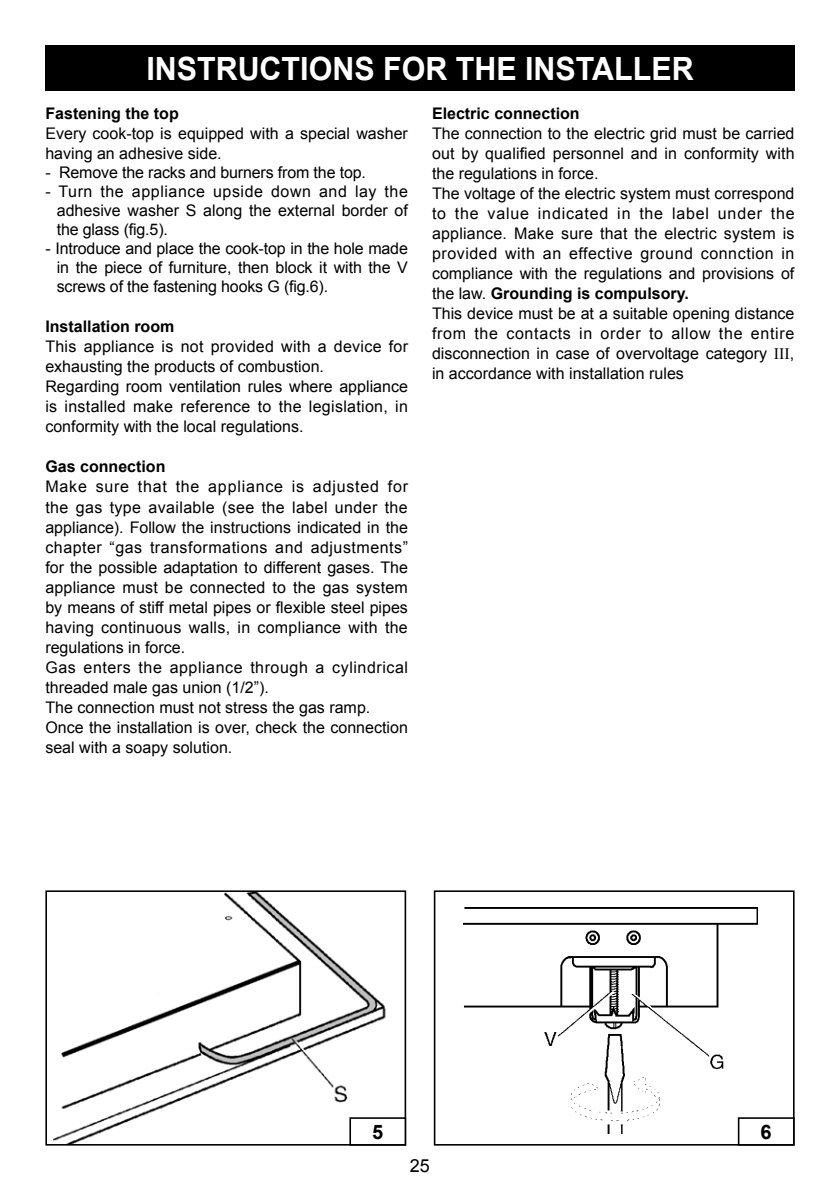
<style>
.page{position:relative;width:840px;height:1191px;background:#fff}
.page>*{position:absolute;margin:0;border:0;box-sizing:border-box;transform-origin:0 0}
.t1{font:700 32px "Arial";color:#fff;scale:.95 1}
.t2{font:700 20px "Arial";color:#000}
.t3{font:18px "Arial";color:#000}
.t4{font:16px/20px "Arial";color:#000}
.t5{font:700 16px "Arial";color:#000}
.s1{font-weight:700}
.s2{font-family:"Times New Roman"}
</style>
<div class="page">
<div style="left:45px;top:45px;width:749px;height:46px;background:#000"></div>
<img style="left:463px;top:907px;width:294px;height:226px">
<div style="left:433px;top:890px;width:361px;height:255px;border:2px solid #000"></div>
<div style="left:738px;top:1118px;width:55px;height:26px;background:#fff"></div>
<div style="left:737px;top:1117px;width:57px;height:28px;border:2px solid #000"></div>
<img style="left:54px;top:893px;width:332px;height:249px">
<div style="left:45px;top:890px;width:361px;height:255px;border:2px solid #000"></div>
<div style="left:350px;top:1118px;width:55px;height:26px;background:#fff"></div>
<div style="left:349px;top:1117px;width:57px;height:28px;border:2px solid #000"></div>
<h1 class="t1" style="left:146px;top:47px;width:21px">instructions</h1>
<h1 class="t1" style="left:383px;top:47px;width:328px">FOR THE INSTALLER</h1>
<p class="t5" style="left:45px;top:103px;width:135px">Fastening the top</p>
<p class="t4" style="left:45px;top:124px;width:364px">Every cook-top is equipped with a special washer having an adhesive side.</p>
<p class="t4" style="left:45px;top:163px;width:322px">- Remove the racks and burners from the top.</p>
<p class="t4" style="left:57px;top:182px;width:352px;line-height:19px;text-align:justify;text-indent:-11px">- Turn the appliance upside down and lay the adhesive washer S along the external border of the glass (fig.5).</p>
<p class="t4" style="left:57px;top:239px;width:352px;line-height:19px;text-align:justify;text-indent:-11px">- Introduce and place the cook-top in the hole made in the piece of furniture, then block it with the V screws of the fastening hooks G (fig.6).</p>
<p class="t5" style="left:45px;top:316px;width:130px">Installation room</p>
<p class="t4" style="left:45px;top:337px;width:364px">This appliance is not provided with a device for exhausting the products of combustion.<br>Regarding room ventilation rules where appliance is installed make reference to the legislation, in conformity with the local regulations.</p>
<p class="t5" style="left:45px;top:456px;width:122px">Gas connection</p>
<p class="t4" style="left:45px;top:477px;width:364px">Make sure that the appliance is adjusted for the gas type available (see the label under the appliance). Follow the instructions indicated in the chapter “gas transformations and adjustments” for the possible adaptation to different gases. The appliance must be connected to the gas system by means of stiff metal pipes or flexible steel pipes having continuous walls, in compliance with the regulations in force.<br>Gas enters the appliance through a cylindrical threaded male gas union (1/2”).<br>The connection must not stress the gas ramp.<br>Once the installation is over, check the connection seal with a soapy solution.</p>
<p class="t5" style="left:432px;top:103px;width:149px">Electric connection</p>
<p class="t4" style="left:432px;top:124px;width:364px">The connection to the electric grid must be carried out by qualified personnel and in conformity with the regulations in force.<br>The voltage of the electric system must correspond to the value indicated in the label under the appliance. Make sure that the electric system is provided with an effective ground connction in compliance with the regulations and provisions of the law. <span class="s1">Grounding is compulsory.<br></span>This device must be at a suitable opening distance from the contacts in order to allow the entire disconnection in case of overvoltage category <span class="s2">III</span>, in accordance with installation rules</p>
<p class="t2" style="left:372px;top:1118px;width:13px">5</p>
<p class="t2" style="left:760px;top:1118px;width:13px">6</p>
<p class="t3" style="left:410px;top:1153px;width:22px">25</p>
</div>
